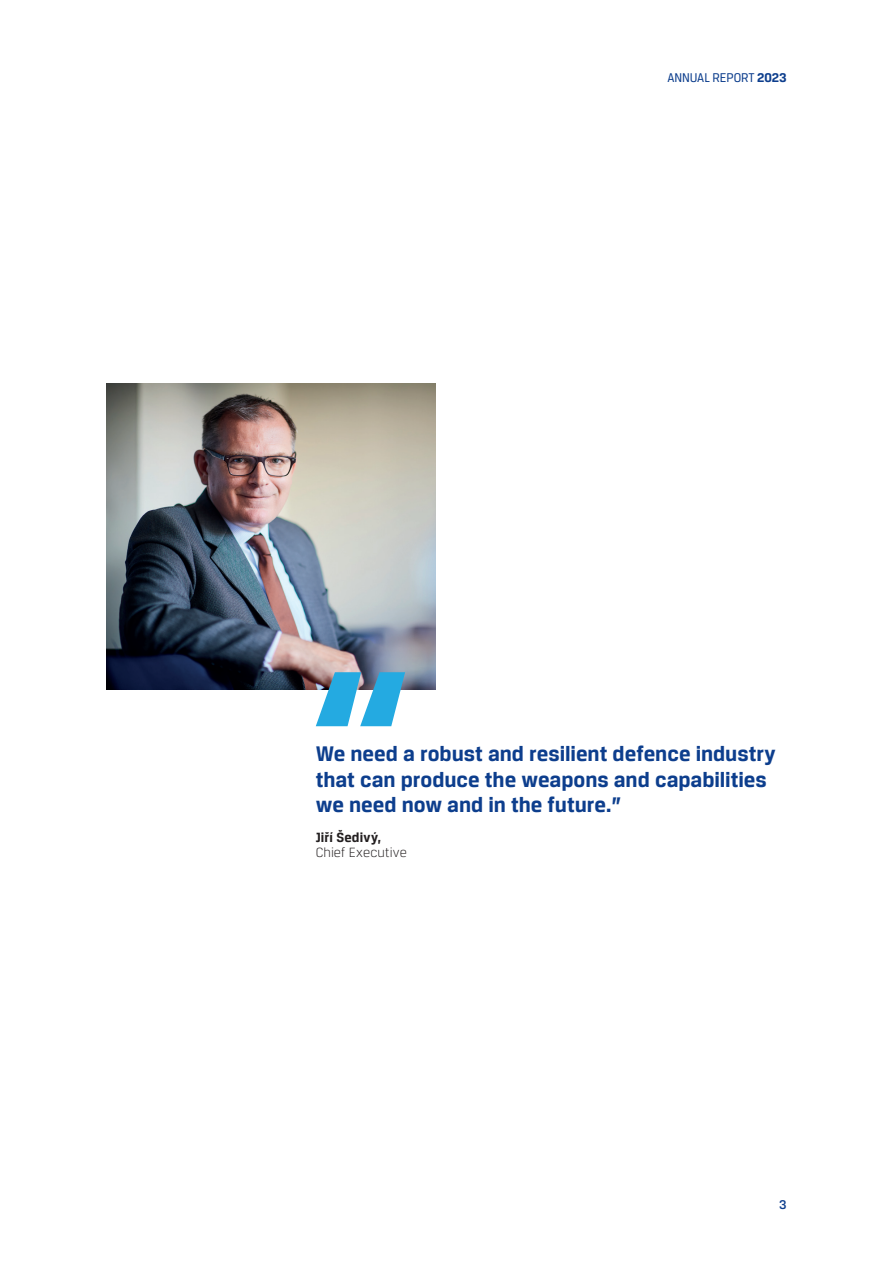
<style>
.page{position:relative;width:893px;height:1263px;background:#fff}
.page>*{position:absolute;margin:0;border:0;box-sizing:border-box;transform-origin:0 0}
.t1{font:700 22.5px/25.5px "Breuer Text";color:#0d3e8d}
.t2{font:300 14.25px "Breuer Text";letter-spacing:.005em;color:#231f20}
.t3{font:700 14.25px "Breuer Text";letter-spacing:.01em;color:#231f20}
.t4{font:13.5px "Breuer Text";letter-spacing:-.01em;color:#0d3e8d}
.t5{font:500 13.5px "Breuer Text";color:#0d3e8d}
.s1{font-weight:700}
.s2{font-style:italic}
</style>
<div class="page">
<img style="left:106px;top:383px;width:330px;height:306px">
<svg style="left:316px;top:672px;width:89px;height:54px"></svg>
<p class="t4" style="left:667px;top:70px;width:121px">ANNUAL REPORT <span class="s1">2023</span></p>
<p class="t1" style="left:316px;top:740px;width:461px">We need a robust and resilient defence industry that can produce the weapons and capabilities we need now and in the future.<span class="s2">"</span></p>
<p class="t3" style="left:316px;top:829px;width:67px">Jiří Šedivý,</p>
<p class="t2" style="left:316px;top:844px;width:93px">Chief Executive</p>
<p class="t5" style="left:779px;top:1196px;width:9px">3</p>
</div>
